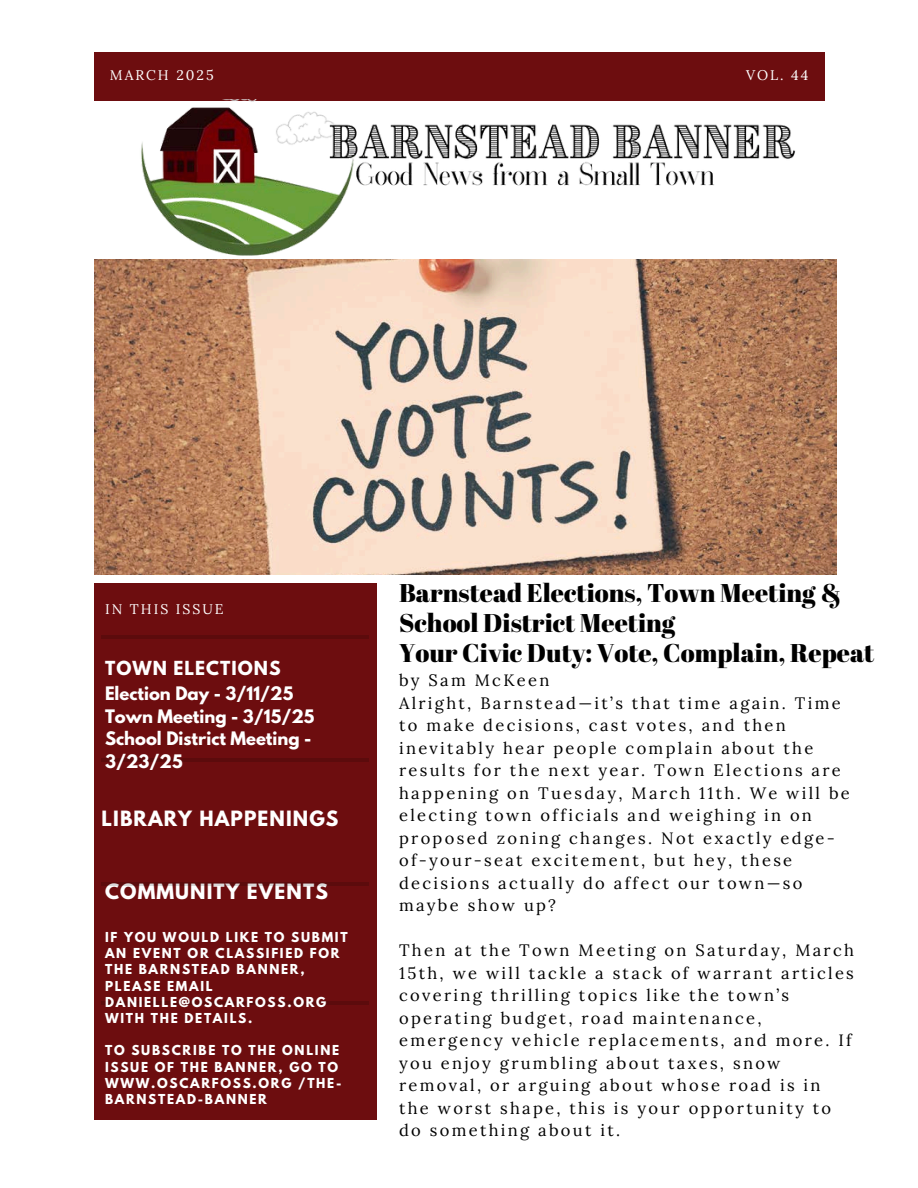
<style>
.page{position:relative;width:918px;height:1188px;background:#fff}
.page>*{position:absolute;margin:0;border:0;box-sizing:border-box;transform-origin:0 0}
.t1{font:25.65px/29.7px "Abril Fatface";color:#000}
.t2{font:700 18.6px "League Spartan";letter-spacing:.06em;color:#fff}
.t3{font:700 17.1px "League Spartan";letter-spacing:.06em;color:#fff}
.t4{font:16.5px/22.5px "Lora";letter-spacing:.14em;color:#000}
.t5{font:700 16.5px/22.5px "League Spartan";color:#fff}
.t6{font:13.95px "Lora";letter-spacing:.14em;color:#fff}
.t7{font:700 12.15px/16.2px "League Spartan";letter-spacing:.14em;color:#fff}
</style>
<div class="page">
<div style="left:95px;top:53px;width:730px;height:47px;background:#6d0d0f"></div>
<img style="left:94px;top:260px;width:742px;height:315px">
<div style="left:94px;top:583px;width:282px;height:537px;background:#6d0d0f"></div>
<hr style="left:101px;top:636px;width:268px;height:3px;background:#000">
<hr style="left:101px;top:759px;width:268px;height:3px;background:#000">
<hr style="left:101px;top:882px;width:268px;height:4px;background:#5c0b0c">
<hr style="left:102px;top:1002px;width:267px;height:3px;background:#000">
<img style="left:101px;top:100px;width:712px;height:164px">
<h1 class="t6" style="left:110px;top:66px;width:105px">MARCH 2025</h1>
<p class="t6" style="left:746px;top:66px;width:64px">VOL. 44</p>
<p class="t6" style="left:105px;top:600px;width:120px">IN THIS ISSUE</p>
<h3 class="t3" style="left:105px;top:660px;width:177px">TOWN ELECTIONS</h3>
<p class="t5" style="left:105px;top:685px;width:211px">Election Day - 3/11/25<br>Town Meeting - 3/15/25<br>School District Meeting -<br>3/23/25</p>
<p class="t2" style="left:102px;top:810px;width:239px">LIBRARY HAPPENINGS</p>
<h3 class="t2" style="left:105px;top:882px;width:224px">COMMUNITY EVENTS</h3>
<h6 class="t7" style="left:105px;top:930px;width:244px">IF YOU WOULD LIKE TO SUBMIT<br>AN EVENT OR CLASSIFIED FOR<br>THE BARNSTEAD BANNER,<br>PLEASE EMAIL<br>DANIELLE@OSCARFOSS.ORG<br>WITH THE DETAILS.</h6>
<h2 class="t7" style="left:105px;top:1044px;width:238px">TO SUBSCRIBE TO THE ONLINE<br>ISSUE OF THE BANNER, GO TO<br>WWW.OSCARFOSS.ORG /THE-<br>BARNSTEAD-BANNER</h2>
<h2 class="t1" style="left:399px;top:578px;width:477px">Barnstead Elections, Town Meeting &amp;<br>School District Meeting<br>Your Civic Duty: Vote, Complain, Repeat</h2>
<h2 class="t4" style="left:399px;top:669px;width:452px">by Sam McKeen<br>Alright, Barnstead—it’s that time again. Time to make decisions, cast votes, and then inevitably hear people complain about the results for the next year. Town Elections are happening on Tuesday, March 11th. We will be electing town officials and weighing in on proposed zoning changes. Not exactly edge&shy;of-your-seat excitement, but hey, these decisions actually do affect our town—so maybe show up?</h2>
<p class="t4" style="left:399px;top:939px;width:456px">Then at the Town Meeting on Saturday, March 15th, we will tackle a stack of warrant articles covering thrilling topics like the town’s operating budget, road maintenance, emergency vehicle replacements, and more. If you enjoy grumbling about taxes, snow removal, or arguing about whose road is in the worst shape, this is your opportunity to do something about it.</p>
</div>
